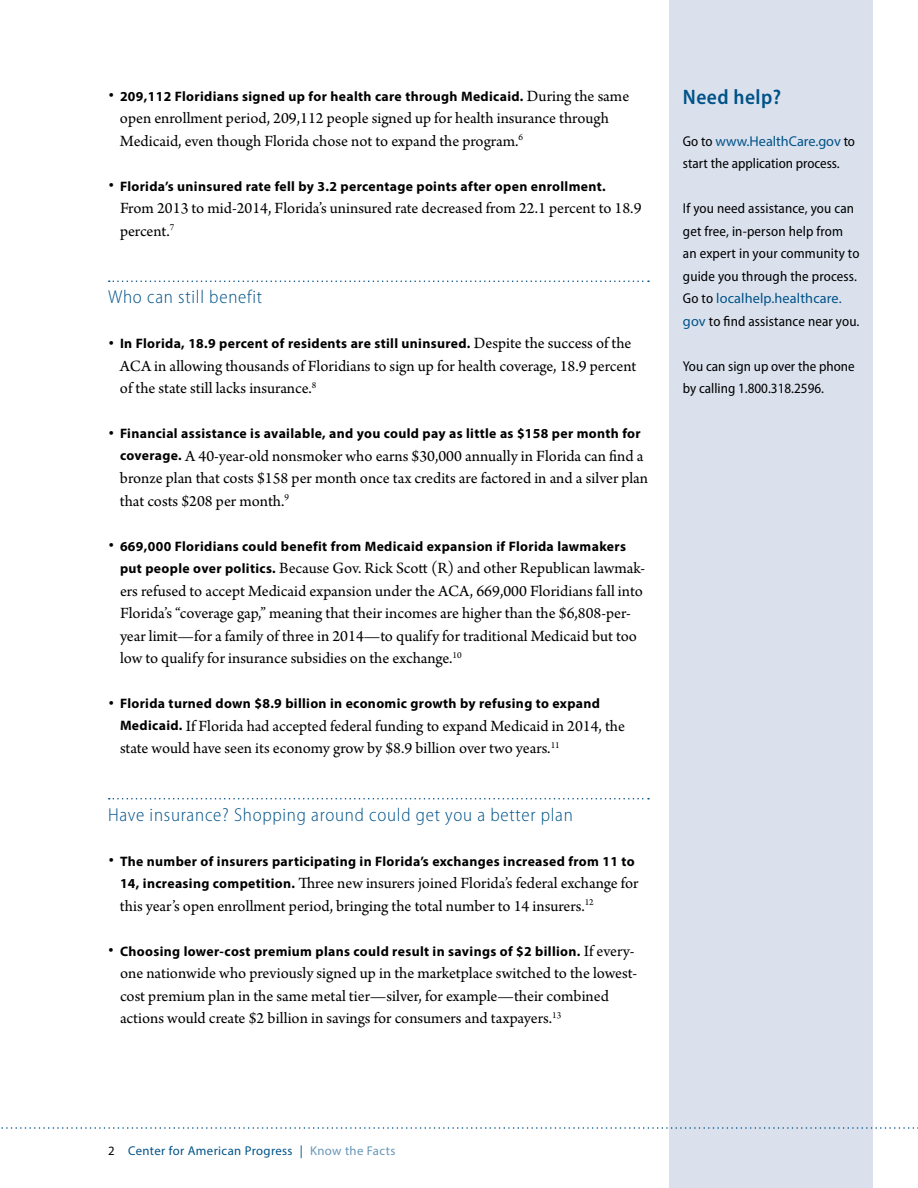
<style>
.page{position:relative;width:918px;height:1188px;background:#fff}
.page>*{position:absolute;margin:0;border:0;box-sizing:border-box;transform-origin:0 0}
.t1{font:600 semi-condensed 21px "Myriad Pro";letter-spacing:.02em;color:#005288}
.t2{font:300 semi-condensed 18.75px "Myriad Pro";letter-spacing:.04em;color:#005288}
.t3{font:16.5px/22.5px "Arno Pro";color:#000}
.t4{font:semi-condensed 14.25px/22.5px "Myriad Pro";letter-spacing:.01em;color:#000}
.t5{font:700 13.65px "Myriad Pro";letter-spacing:.025em;color:#000}
.t6{font:12.75px "Myriad Pro";letter-spacing:.03em;color:#005288}
.s1{font-family:"Arno Pro";font-weight:400;font-size:16.5px}
.s2{font-family:"Myriad Pro";font-weight:700;font-size:13.65px}
.s3{font-stretch:normal;color:#005288}
.s4{color:#000}
.s5{color:#6697b8}
</style>
<div class="page">
<div style="left:669px;top:0;width:204px;height:1188px;background:#dae1ed"></div>
<svg style="left:109px;top:280px;width:540px;height:2px"></svg>
<svg style="left:109px;top:798px;width:540px;height:2px"></svg>
<svg style="left:1px;top:1127px;width:917px;height:2px"></svg>
<p class="t5" style="left:108px;top:87px;width:523px"><sup>•</sup> 209,112 Floridians signed up for health care through Medicaid. <span class="s1">During the same</span></p>
<p class="t3" style="left:120px;top:108px;width:490px">open enrollment period, 209,112 people signed up for health insurance through<br>Medicaid, even though Florida chose not to expand the program.<sup>6</sup></p>
<p class="t5" style="left:108px;top:177px;width:499px"><sup>•</sup> Florida’s uninsured rate fell by 3.2 percentage points after open enrollment.</p>
<p class="t3" style="left:120px;top:198px;width:523px">From 2013 to mid-2014, Florida’s uninsured rate decreased from 22.1 percent to 18.9 percent.<sup>7</sup></p>
<p class="t2" style="left:108px;top:287px;width:156px">Who can still benefit</p>
<p class="t5" style="left:108px;top:335px;width:525px"><sup>•</sup> In Florida, 18.9 percent of residents are still uninsured. <span class="s1">Despite the success of the</span></p>
<p class="t3" style="left:120px;top:355px;width:518px">ACA in allowing thousands of Floridians to sign up for health coverage, 18.9 percent of the state still lacks insurance.<sup>8</sup></p>
<p class="t5" style="left:108px;top:425px;width:534px"><sup>•</sup> Financial assistance is available, and you could pay as little as $158 per month for</p>
<p class="t3" style="left:120px;top:445px;width:530px"><span class="s2">coverage.</span> A 40-year-old nonsmoker who earns $30,000 annually in Florida can find a bronze plan that costs $158 per month once tax credits are factored in and a silver plan that costs $208 per month.<sup>9</sup></p>
<p class="t5" style="left:108px;top:537px;width:520px"><sup>•</sup> 669,000 Floridians could benefit from Medicaid expansion if Florida lawmakers</p>
<p class="t3" style="left:120px;top:558px;width:527px"><span class="s2">put people over politics.</span> Because Gov. Rick Scott (R) and other Republican lawmak&shy;ers refused to accept Medicaid expansion under the ACA, 669,000 Floridians fall into Florida’s “coverage gap,” meaning that their incomes are higher than the $6,808-per&shy;year limit—for a family of three in 2014—to qualify for traditional Medicaid but too low to qualify for insurance subsidies on the exchange.<sup>10</sup></p>
<p class="t5" style="left:108px;top:695px;width:494px"><sup>•</sup> Florida turned down $8.9 billion in economic growth by refusing to expand</p>
<p class="t3" style="left:120px;top:715px;width:507px"><span class="s2">Medicaid.</span> If Florida had accepted federal funding to expand Medicaid in 2014, the state would have seen its economy grow by $8.9 billion over two years.<sup>11</sup></p>
<p class="t2" style="left:108px;top:804px;width:467px">Have insurance? Shopping around could get you a better plan</p>
<p class="t5" style="left:108px;top:852px;width:528px"><sup>•</sup> The number of insurers participating in Florida’s exchanges increased from 11 to</p>
<p class="t3" style="left:120px;top:873px;width:520px"><span class="s2">14, increasing competition.</span> Three new insurers joined Florida’s federal exchange for this year’s open enrollment period, bringing the total number to 14 insurers.<sup>12</sup></p>
<p class="t5" style="left:108px;top:942px;width:528px"><sup>•</sup> Choosing lower-cost premium plans could result in savings of $2 billion. <span class="s1">If every-</span></p>
<p class="t3" style="left:120px;top:963px;width:519px">one nationwide who previously signed up in the marketplace switched to the lowest&shy;cost premium plan in the same metal tier—silver, for example—their combined actions would create $2 billion in savings for consumers and taxpayers.<sup>13</sup></p>
<p class="t1" style="left:683px;top:86px;width:100px">Need help?</p>
<p class="t4" style="left:683px;top:130px;width:174px">Go to <span class="s3">www.HealthCare.gov</span> to start the application process.</p>
<p class="t4" style="left:683px;top:197px;width:178px">If you need assistance, you can get free, in-person help from an expert in your community to guide you through the process.<br>Go to <span class="s3">localhelp.healthcare. gov</span> to find assistance near you.</p>
<p class="t4" style="left:683px;top:355px;width:173px">You can sign up over the phone by calling 1.800.318.2596.</p>
<p class="t6" style="left:108px;top:1143px;width:289px"><span class="s4">2</span> Center for American Progress | <span class="s5">Know the Facts</span></p>
</div>
